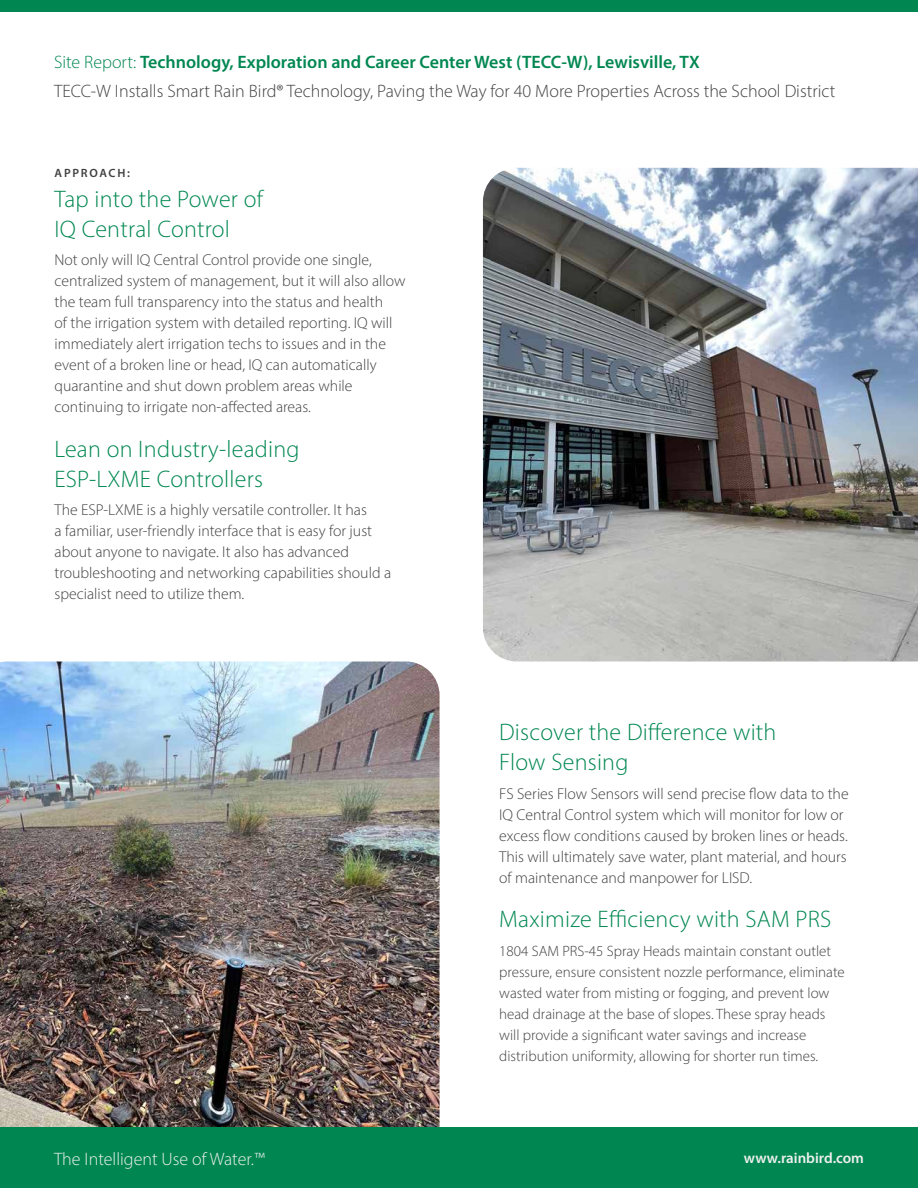
<style>
.page{position:relative;width:918px;height:1188px;background:#fff}
.page>*{position:absolute;margin:0;border:0;box-sizing:border-box;transform-origin:0 0}
.t1{font:300 24px/30px "Myriad Pro";letter-spacing:.01em;color:#008751}
.t2{font:300 18px "Myriad Pro";color:#414042}
.t3{font:600 18px "Myriad Pro";color:#008751}
.t4{font:300 18px "Myriad Pro";color:#f0f0f0}
.t5{font:300 15.75px/21px "Myriad Pro";color:#414042}
.t6{font:300 15px/21px "Myriad Pro";color:#414042}
.t7{font:600 15px "Myriad Pro";color:#f0f0f0}
.t8{font:600 12px "Myriad Pro";letter-spacing:.145em;color:#414042}
.s1{font-weight:300}
</style>
<div class="page">
<img style="left:0;top:662px;width:440px;height:466px">
<div style="left:0;top:1128px;width:918px;height:60px;background:#008751"></div>
<div style="left:0;top:0;width:918px;height:12px;background:#008751"></div>
<img style="left:483px;top:168px;width:435px;height:494px">
<p class="t3" style="left:54px;top:50px;width:647px"><span class="s1">Site Report:</span> Technology, Exploration and Career Center West (TECC-W), Lewisville, TX</p>
<p class="t2" style="left:54px;top:80px;width:783px">TECC-W Installs Smart Rain Bird® Technology, Paving the Way for 40 More Properties Across the School District</p>
<p class="t8" style="left:55px;top:165px;width:77px">APPROACH:</p>
<h1 class="t1" style="left:55px;top:184px;width:210px">Tap into the Power of<br>IQ Central Control</h1>
<p class="t5" style="left:55px;top:249px;width:353px">Not only will IQ Central Control provide one single, centralized system of management, but it will also allow the team full transparency into the status and health<br>of the irrigation system with detailed reporting. IQ will immediately alert irrigation techs to issues and in the event of a broken line or head, IQ can automatically quarantine and shut down problem areas while continuing to irrigate non-affected areas.</p>
<h1 class="t1" style="left:55px;top:433px;width:246px">Lean on Industry-leading<br>ESP-LXME Controllers</h1>
<p class="t5" style="left:55px;top:499px;width:338px">The ESP-LXME is a highly versatile controller. It has<br>a familiar, user-friendly interface that is easy for just about anyone to navigate. It also has advanced troubleshooting and networking capabilities should a specialist need to utilize them.</p>
<h1 class="t1" style="left:499px;top:717px;width:279px">Discover the Difference with<br>Flow Sensing</h1>
<p class="t5" style="left:499px;top:783px;width:351px">FS Series Flow Sensors will send precise flow data to the IQ Central Control system which will monitor for low or excess flow conditions caused by broken lines or heads.<br>This will ultimately save water, plant material, and hours of maintenance and manpower for LISD.</p>
<h1 class="t1" style="left:499px;top:904px;width:334px">Maximize Efficiency with SAM PRS</h1>
<p class="t6" style="left:499px;top:940px;width:347px">1804 SAM PRS-45 Spray Heads maintain constant outlet pressure, ensure consistent nozzle performance, eliminate wasted water from misting or fogging, and prevent low head drainage at the base of slopes. These spray heads will provide a significant water savings and increase distribution uniformity, allowing for shorter run times.</p>
<p class="t4" style="left:54px;top:1148px;width:212px">The Intelligent Use of Water.™</p>
<p class="t7" style="left:744px;top:1149px;width:122px">www.rainbird.com</p>
</div>
